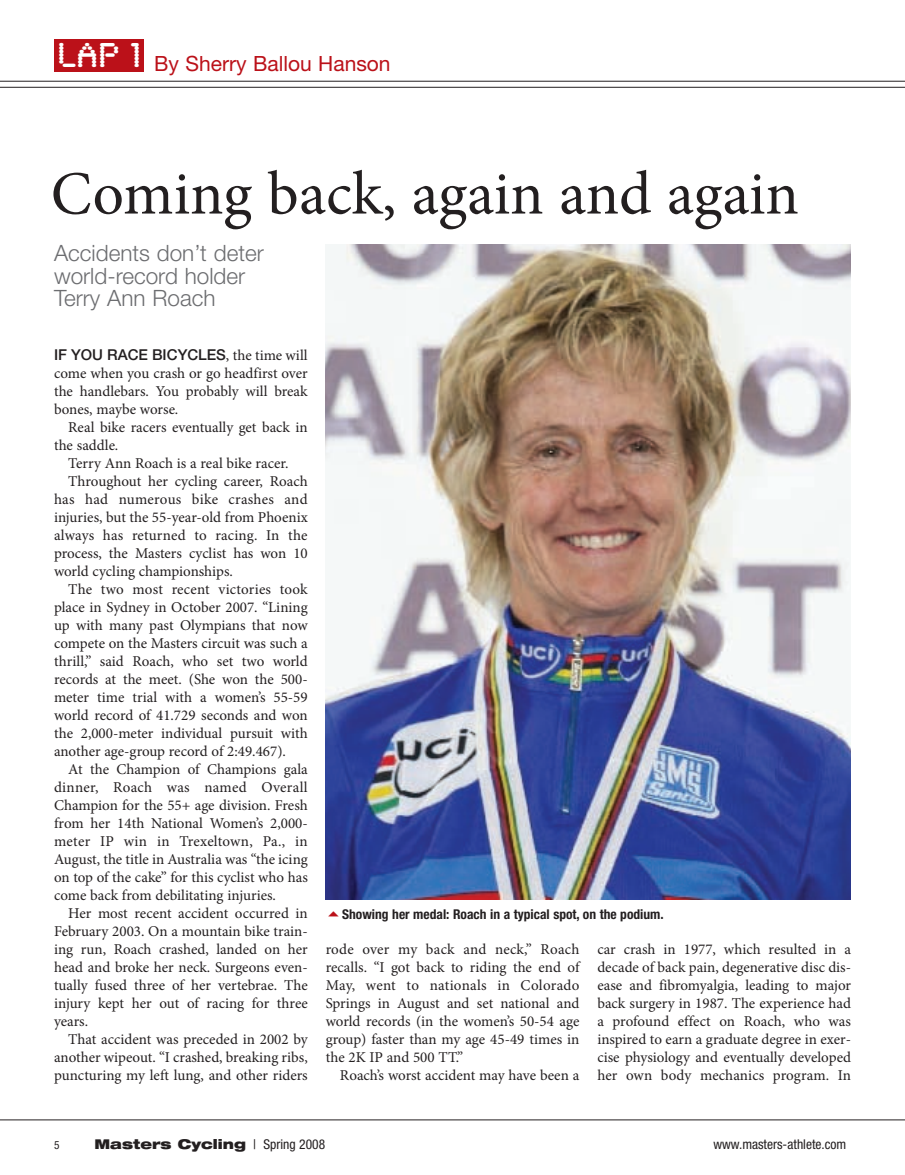
<style>
.page{position:relative;width:905px;height:1175px;background:#fff}
.page>*{position:absolute;margin:0;border:0;box-sizing:border-box;transform-origin:0 0}
.t1{font:61.5px "Minion Pro";color:#231f20}
.t2{font:36px "Synchro Plain";color:#fff}
.t3{font:300 22.5px/22.5px "Helvetica Neue";color:#6c6d70}
.t4{font:21px "Helvetica Neue";color:#bb1119}
.t5{font:15px/18px "Minion Pro";color:#231f20;text-align:justify}
.t6{font:500 15px "Helvetica Neue";color:#231f20}
.t7{font:15px "Minion Pro";letter-spacing:.02em;color:#231f20}
.t8{font:700 condensed 13.5px "Helvetica Neue";color:#231f20}
.t9{font:900 expanded 13.5px "Helvetica Neue";color:#231f20}
.t10{font:condensed 13.5px "Helvetica Neue";color:#231f20}
.t11{font:condensed 11.25px "Helvetica Neue";color:#231f20}
.s1{font-family:"Minion Pro";font-weight:400}
.s2{font-weight:400;font-stretch:condensed}
</style>
<div class="page">
<hr style="left:0;top:1119px;width:904px;height:1px;background:#231f20">
<hr style="left:0;top:87px;width:904px;height:1px;background:#231f20">
<hr style="left:0;top:81px;width:904px;height:1px;background:#231f20">
<div style="left:54px;top:39px;width:89px;height:33px;background:#bb1119"></div>
<img style="left:326px;top:245px;width:524px;height:655px">
<h2 class="t2" style="left:57px;top:43px;width:86px">LAP 1</h2>
<h3 class="t4" style="left:154px;top:56px;width:238px">By Sherry Ballou Hanson</h3>
<h1 class="t1" style="left:51px;top:170px;width:749px">Coming back, again and again</h1>
<h3 class="t3" style="left:54px;top:244px;width:211px">Accidents don’t deter world-record holder<br>Terry Ann Roach</h3>
<p class="t6" style="left:54px;top:349px;width:255px">IF YOU RACE BICYCLES<span class="s1">, the time will</span></p>
<p class="t5" style="left:54px;top:366px;width:255px">come when you crash or go headfirst over the handlebars. You probably will break bones, maybe worse.</p>
<p class="t5" style="left:54px;top:420px;width:255px;text-indent:14px">Real bike racers eventually get back in the saddle.</p>
<p class="t5" style="left:68px;top:456px;width:222px">Terry Ann Roach is a real bike racer.</p>
<p class="t5" style="left:68px;top:474px;width:241px">Throughout her cycling career, Roach</p>
<p class="t5" style="left:54px;top:492px;width:255px">has had numerous bike crashes and</p>
<p class="t5" style="left:54px;top:510px;width:255px">injuries, but the 55-year-old from Phoenix</p>
<p class="t5" style="left:54px;top:528px;width:255px">always has returned to racing. In the</p>
<p class="t5" style="left:54px;top:546px;width:255px">process, the Masters cyclist has won 10</p>
<p class="t5" style="left:54px;top:564px;width:180px">world cycling championships.</p>
<p class="t5" style="left:68px;top:582px;width:241px">The two most recent victories took</p>
<p class="t5" style="left:54px;top:600px;width:255px">place in Sydney in October 2007. “Lining</p>
<p class="t5" style="left:54px;top:618px;width:255px">up with many past Olympians that now</p>
<p class="t5" style="left:54px;top:636px;width:255px">compete on the Masters circuit was such a</p>
<p class="t5" style="left:54px;top:654px;width:255px">thrill,” said Roach, who set two world</p>
<p class="t5" style="left:54px;top:672px;width:255px">records at the meet. (She won the 500-</p>
<p class="t5" style="left:54px;top:690px;width:255px">meter time trial with a women’s 55-59</p>
<p class="t5" style="left:54px;top:708px;width:255px">world record of 41.729 seconds and won</p>
<p class="t5" style="left:54px;top:726px;width:255px">the 2,000-meter individual pursuit with</p>
<p class="t5" style="left:54px;top:744px;width:233px">another age-group record of 2:49.467).</p>
<p class="t5" style="left:68px;top:762px;width:241px">At the Champion of Champions gala</p>
<p class="t7" style="left:54px;top:782px;width:255px">dinner, Roach was named Overall</p>
<p class="t5" style="left:54px;top:798px;width:255px">Champion for the 55+ age division. Fresh</p>
<p class="t5" style="left:54px;top:816px;width:255px">from her 14th National Women’s 2,000-</p>
<p class="t5" style="left:54px;top:834px;width:255px">meter IP win in Trexeltown, Pa., in</p>
<p class="t5" style="left:54px;top:852px;width:255px">August, the title in Australia was “the icing</p>
<p class="t5" style="left:54px;top:870px;width:255px">on top of the cake” for this cyclist who has</p>
<p class="t5" style="left:54px;top:888px;width:223px">come back from debilitating injuries.</p>
<p class="t5" style="left:68px;top:906px;width:241px">Her most recent accident occurred in</p>
<p class="t5" style="left:54px;top:924px;width:255px">February 2003. On a mountain bike train-</p>
<p class="t5" style="left:54px;top:942px;width:255px">ing run, Roach crashed, landed on her</p>
<p class="t5" style="left:54px;top:960px;width:255px">head and broke her neck. Surgeons even-</p>
<p class="t5" style="left:54px;top:978px;width:255px">tually fused three of her vertebrae. The</p>
<p class="t5" style="left:54px;top:996px;width:255px">injury kept her out of racing for three</p>
<p class="t5" style="left:54px;top:1014px;width:36px">years.</p>
<p class="t5" style="left:68px;top:1032px;width:241px">That accident was preceded in 2002 by</p>
<p class="t5" style="left:54px;top:1050px;width:255px">another wipeout. “I crashed, breaking ribs,</p>
<p class="t5" style="left:54px;top:1068px;width:255px">puncturing my left lung, and other riders</p>
<p class="t8" style="left:342px;top:909px;width:323px">Showing her medal: Roach in a typical spot, on the podium.</p>
<p class="t5" style="left:326px;top:942px;width:255px">rode over my back and neck,” Roach recalls. “I got back to riding the end of May, went to nationals in Colorado Springs in August and set national and world records (in the women’s 50-54 age group) faster than my age 45-49 times in the 2K IP and 500 TT.”</p>
<p class="t5" style="left:340px;top:1068px;width:241px">Roach’s worst accident may have been a</p>
<p class="t5" style="left:597px;top:942px;width:255px">car crash in 1977, which resulted in a decade of back pain, degenerative disc dis&shy;ease and fibromyalgia, leading to major back surgery in 1987. The experience had a profound effect on Roach, who was inspired to earn a graduate degree in exer&shy;cise physiology and eventually developed her own body mechanics program. In</p>
<p class="t11" style="left:54px;top:1140px;width:7px">5</p>
<p class="t9" style="left:94px;top:1138px;width:232px">Masters Cycling <span class="s2">| Spring 2008</span></p>
<p class="t10" style="left:713px;top:1139px;width:134px">www.masters-athlete.com</p>
</div>
